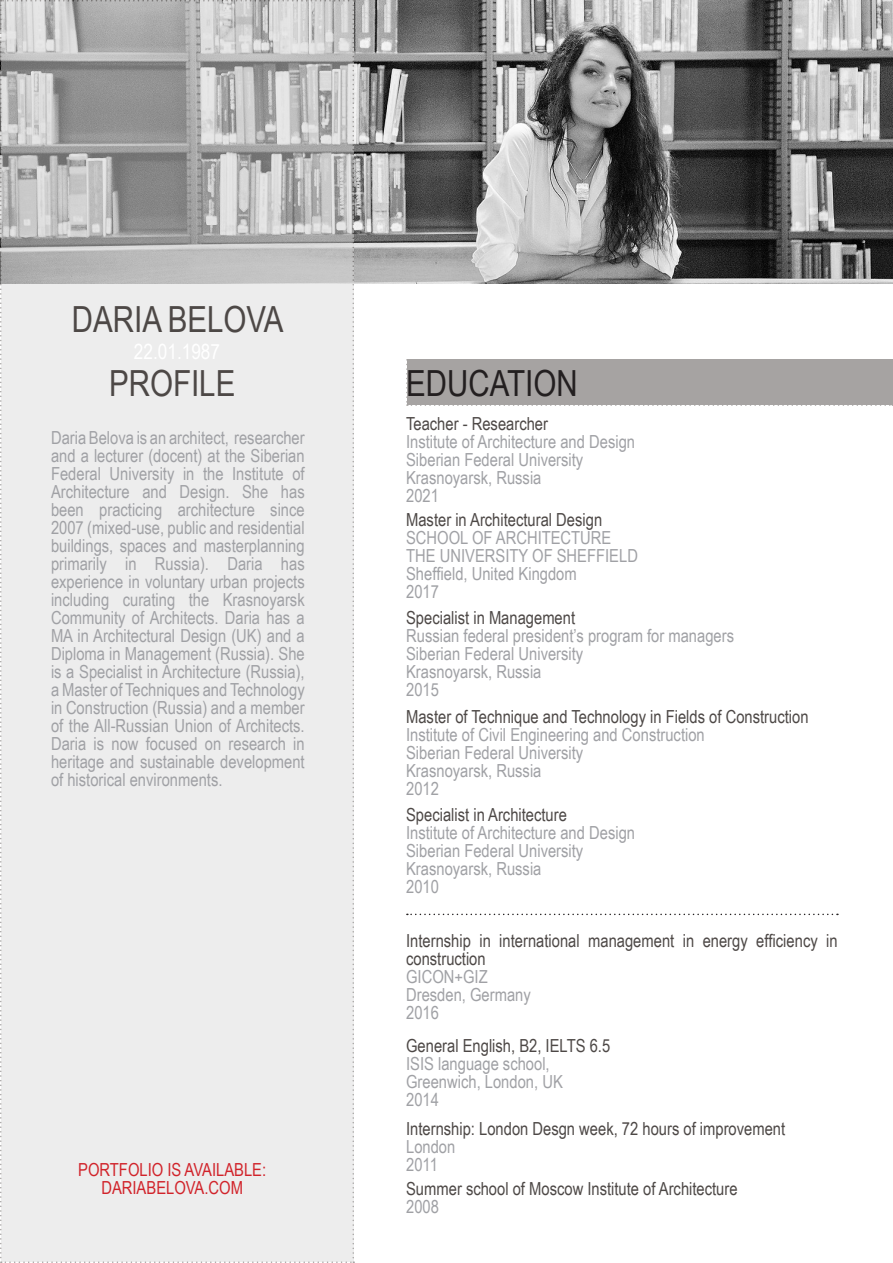
<style>
.page{position:relative;width:893px;height:1263px;background:#fff}
.page>*{position:absolute;margin:0;border:0;box-sizing:border-box;transform-origin:0 0}
.Main_Body{font:36px "Arial Narrow";color:#4d4846}
.Main_Body-2{font:36px "Arial Narrow";color:#231f20}
.Main_Body-3{font:18px/18px "Arial Narrow";color:#a0a1a5;text-align:justify}
.Main_Body-4{font:18px/18px "Arial Narrow";color:#4d4846}
.Main_Body-5{font:18px "Arial Narrow";color:#d1232a}
</style>
<div class="page">
<img style="left:354px;top:0;width:539px;height:284px">
<svg style="left:0;top:0;width:354px;height:1263px;background:#e0e0e0"></svg>
<div style="left:406px;top:359px;width:487px;height:47px;background:#a6a3a2"></div>
<svg style="left:407px;top:914px;width:431px;height:1px"></svg>
<p class="Main_Body" style="left:72px;top:293px;width:213px">DARIA BELOVA</p>
<p class="Main_Body" style="left:109px;top:356px;width:128px">PROFILE</p>
<p class="Main_Body-3" style="left:51px;top:428px;width:255px">Daria Belova is an architect, researcher and a lecturer (docent) at the Siberian Federal University in the Institute of Architecture and Design. She has been practiсing architecture since 2007 (mixed-use, public and residential buildings, spaces and masterplanning primarily in Russia). Daria has experience in voluntary urban projects including curating the Krasnoyarsk Community of Architects. Daria has a MA in Architectural Design (UK) and a Diploma in Management (Russia). She is a Specialist in Architecture (Russia), a Master of Techniques and Technology in Construction (Russia) and a member of the All-Russian Union of Architects.<br>Daria is now focused on research in heritage and sustainable development of historical environments.</p>
<p class="Main_Body-5" style="left:78px;top:1156px;width:189px">PORTFOLIO IS AVAILABLE:</p>
<p class="Main_Body-5" style="left:101px;top:1174px;width:143px">DARIABELOVA.COM</p>
<p class="Main_Body-2" style="left:406px;top:356px;width:173px">EDUCATION</p>
<p class="Main_Body-4" style="left:406px;top:414px;width:143px">Teacher - Researcher</p>
<p class="Main_Body-3" style="left:406px;top:432px;width:230px">Institute of Architecture and Design</p>
<p class="Main_Body-3" style="left:406px;top:450px;width:179px">Siberian Federal University</p>
<p class="Main_Body-3" style="left:406px;top:468px;width:137px">Krasnoyarsk, Russia</p>
<p class="Main_Body-3" style="left:406px;top:486px;width:34px">2021</p>
<p class="Main_Body-4" style="left:406px;top:510px;width:198px">Master in Architectural Design</p>
<p class="Main_Body-3" style="left:406px;top:528px;width:207px">SCHOOL OF ARCHITECTURE</p>
<p class="Main_Body-3" style="left:406px;top:546px;width:233px">THE UNIVERSITY OF SHEFFIELD</p>
<p class="Main_Body-3" style="left:406px;top:564px;width:172px">Sheffield, United Kingdom</p>
<p class="Main_Body-3" style="left:406px;top:582px;width:34px">2017</p>
<p class="Main_Body-4" style="left:406px;top:608px;width:171px">Specialist in Management</p>
<p class="Main_Body-3" style="left:406px;top:626px;width:329px">Russian federal president’s program for managers</p>
<p class="Main_Body-3" style="left:406px;top:644px;width:179px">Siberian Federal University</p>
<p class="Main_Body-3" style="left:406px;top:662px;width:137px">Krasnoyarsk, Russia</p>
<p class="Main_Body-3" style="left:406px;top:680px;width:34px">2015</p>
<p class="Main_Body-4" style="left:406px;top:706px;width:404px">Master of Technique and Technology in Fields of Construction</p>
<p class="Main_Body-3" style="left:406px;top:724px;width:300px">Institute of Civil Engineering and Construction</p>
<p class="Main_Body-3" style="left:406px;top:742px;width:179px">Siberian Federal University</p>
<p class="Main_Body-3" style="left:406px;top:760px;width:137px">Krasnoyarsk, Russia</p>
<p class="Main_Body-3" style="left:406px;top:778px;width:34px">2012</p>
<p class="Main_Body-4" style="left:406px;top:805px;width:162px">Specialist in Architecture</p>
<p class="Main_Body-3" style="left:406px;top:823px;width:230px">Institute of Architecture and Design</p>
<p class="Main_Body-3" style="left:406px;top:841px;width:179px">Siberian Federal University</p>
<p class="Main_Body-3" style="left:406px;top:859px;width:137px">Krasnoyarsk, Russia</p>
<p class="Main_Body-3" style="left:406px;top:877px;width:34px">2010</p>
<p class="Main_Body-4" style="left:406px;top:930px;width:433px">Internship in international management in energy efficiency in construction</p>
<p class="Main_Body-3" style="left:406px;top:966px;width:83px">GICON+GIZ</p>
<p class="Main_Body-3" style="left:406px;top:984px;width:126px">Dresden, Germany</p>
<p class="Main_Body-3" style="left:406px;top:1002px;width:34px">2016</p>
<p class="Main_Body-4" style="left:406px;top:1036px;width:206px">General English, B2, IELTS 6.5</p>
<p class="Main_Body-3" style="left:406px;top:1054px;width:145px">ISIS language school,</p>
<p class="Main_Body-3" style="left:406px;top:1072px;width:158px">Greenwich, London, UK</p>
<p class="Main_Body-3" style="left:406px;top:1090px;width:34px">2014</p>
<p class="Main_Body-4" style="left:406px;top:1119px;width:381px">Internship: London Desgn week, 72 hours of improvement</p>
<p class="Main_Body-3" style="left:406px;top:1137px;width:51px">London</p>
<p class="Main_Body-3" style="left:406px;top:1155px;width:33px">2011</p>
<p class="Main_Body-4" style="left:406px;top:1179px;width:333px">Summer school of Moscow Institute of Architecture</p>
<p class="Main_Body-3" style="left:406px;top:1197px;width:34px">2008</p>
</div>
